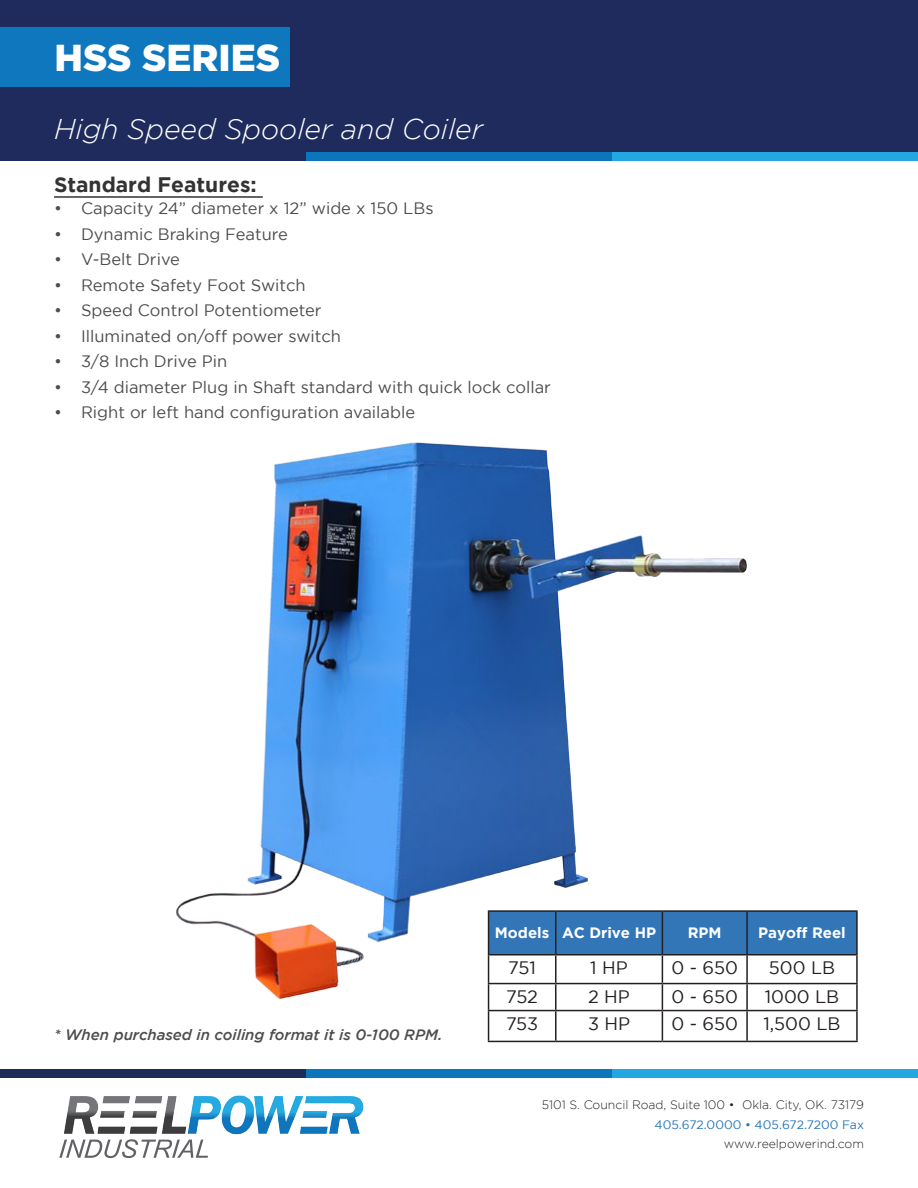
<style>
.page{position:relative;width:918px;height:1188px;background:#fff}
.page>*{position:absolute;margin:0;border:0;box-sizing:border-box;transform-origin:0 0}
.t1{font:900 37.5px "Gotham";color:#fff}
.t2{font:italic 300 28.5px "Gotham";color:#fff}
.t3{font:700 21px "Gotham";color:#333}
.t4{font:18px "Gotham";color:#231f20}
.t5{font:16.5px "Gotham";color:#4d4d4d}
.t6{font:italic 500 15px "Gotham";color:#4d4d4d}
.t7{font:700 15px "Gotham";color:#fff}
.t8{font:300 12.15px "Gotham";color:#231f20}
.t9{font:12.15px "Gotham";color:#2675b8}
</style>
<div class="page">
<img style="left:59px;top:1095px;width:305px;height:64px">
<div style="left:0;top:0;width:918px;height:160px;background:#1f2b5d"></div>
<div style="left:612px;top:152px;width:306px;height:8px;background:#22a7e0"></div>
<div style="left:0;top:27px;width:290px;height:59px;background:#0e77be"></div>
<div style="left:306px;top:152px;width:306px;height:8px;background:#0c76bd"></div>
<div style="left:612px;top:1069px;width:306px;height:9px;background:#22a7e0"></div>
<div style="left:306px;top:1069px;width:306px;height:9px;background:#0c76bd"></div>
<div style="left:0;top:1069px;width:306px;height:9px;background:#1e2c5c"></div>
<img style="left:176px;top:442px;width:589px;height:575px">
<hr style="left:54px;top:196px;width:209px;height:2px;background:#333">
<hr style="left:488px;top:910px;width:68px;height:2px;background:#231f20">
<hr style="left:556px;top:910px;width:106px;height:2px;background:#231f20">
<hr style="left:662px;top:910px;width:85px;height:2px;background:#231f20">
<hr style="left:747px;top:910px;width:111px;height:2px;background:#231f20">
<hr style="left:856px;top:912px;width:2px;height:42px;background:#231f20">
<hr style="left:747px;top:954px;width:111px;height:2px;background:#231f20">
<hr style="left:856px;top:956px;width:2px;height:27px;background:#231f20">
<svg style="left:488px;top:911px;width:369px;height:99px"></svg>
<hr style="left:747px;top:983px;width:111px;height:1px;background:#231f20">
<hr style="left:746px;top:984px;width:2px;height:26px;background:#231f20">
<hr style="left:856px;top:984px;width:2px;height:26px;background:#231f20">
<hr style="left:488px;top:1010px;width:68px;height:1px;background:#231f20">
<hr style="left:488px;top:1011px;width:1px;height:30px;background:#231f20">
<hr style="left:556px;top:1010px;width:106px;height:1px;background:#231f20">
<hr style="left:555px;top:1011px;width:2px;height:30px;background:#231f20">
<hr style="left:662px;top:1010px;width:85px;height:1px;background:#231f20">
<hr style="left:662px;top:1011px;width:1px;height:30px;background:#231f20">
<hr style="left:747px;top:1010px;width:111px;height:1px;background:#231f20">
<hr style="left:746px;top:1011px;width:2px;height:30px;background:#231f20">
<hr style="left:856px;top:1011px;width:2px;height:30px;background:#231f20">
<hr style="left:488px;top:1041px;width:68px;height:1px;background:#231f20">
<hr style="left:556px;top:1041px;width:106px;height:1px;background:#231f20">
<hr style="left:662px;top:1041px;width:85px;height:1px;background:#231f20">
<hr style="left:747px;top:1041px;width:111px;height:1px;background:#231f20">
<p class="t1" style="left:55px;top:36px;width:227px">HSS SERIES</p>
<p class="t2" style="left:54px;top:114px;width:431px">High Speed Spooler and Coiler</p>
<p class="t3" style="left:54px;top:172px;width:204px">Standard Features:</p>
<p class="t5" style="left:54px;top:199px;width:381px">• Capacity 24” diameter x 12” wide x 150 LBs</p>
<p class="t5" style="left:54px;top:225px;width:236px">• Dynamic Braking Feature</p>
<p class="t5" style="left:54px;top:250px;width:127px">• V-Belt Drive</p>
<p class="t5" style="left:54px;top:276px;width:253px">• Remote Safety Foot Switch</p>
<p class="t5" style="left:54px;top:301px;width:269px">• Speed Control Potentiometer</p>
<p class="t5" style="left:54px;top:327px;width:288px">• Illuminated on/off power switch</p>
<p class="t5" style="left:54px;top:352px;width:175px">• 3/8 Inch Drive Pin</p>
<p class="t5" style="left:54px;top:378px;width:498px">• 3/4 diameter Plug in Shaft standard with quick lock collar</p>
<p class="t5" style="left:54px;top:403px;width:363px">• Right or left hand configuration available</p>
<p class="t6" style="left:54px;top:1026px;width:390px">* When purchased in coiling format it is 0-100 RPM.</p>
<p class="t7" style="left:495px;top:924px;width:56px">Models</p>
<p class="t7" style="left:562px;top:924px;width:96px">AC Drive HP</p>
<p class="t7" style="left:688px;top:924px;width:35px">RPM</p>
<p class="t7" style="left:758px;top:924px;width:89px">Payoff Reel</p>
<p class="t4" style="left:508px;top:958px;width:29px">751</p>
<p class="t4" style="left:590px;top:958px;width:39px">1 HP</p>
<p class="t4" style="left:671px;top:958px;width:68px">0 - 650</p>
<p class="t4" style="left:769px;top:958px;width:68px">500 LB</p>
<p class="t4" style="left:506px;top:986px;width:33px">752</p>
<p class="t4" style="left:588px;top:986px;width:43px">2 HP</p>
<p class="t4" style="left:671px;top:986px;width:68px">0 - 650</p>
<p class="t4" style="left:765px;top:986px;width:76px">1000 LB</p>
<p class="t4" style="left:506px;top:1013px;width:34px">753</p>
<p class="t4" style="left:588px;top:1013px;width:44px">3 HP</p>
<p class="t4" style="left:671px;top:1013px;width:68px">0 - 650</p>
<p class="t4" style="left:763px;top:1013px;width:79px">1,500 LB</p>
<p class="t8" style="left:542px;top:1098px;width:324px">5101 S. Council Road, Suite 100 • Okla. City, OK. 73179</p>
<p class="t9" style="left:655px;top:1118px;width:211px">405.672.0000 • 405.672.7200 Fax</p>
<p class="t8" style="left:724px;top:1137px;width:142px">www.reelpowerind.com</p>
</div>
